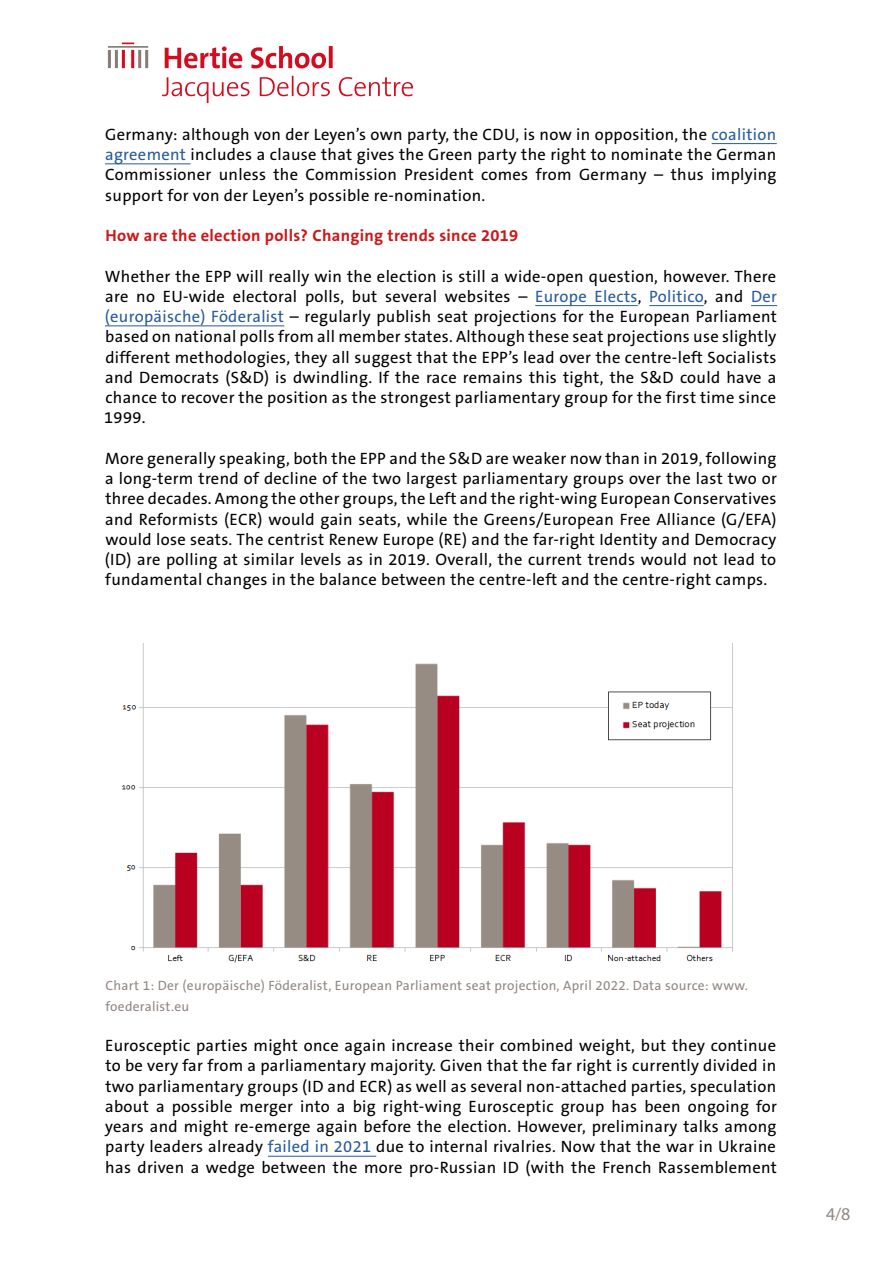
<style>
.page{position:relative;width:893px;height:1263px;background:#fff}
.page>*{position:absolute;margin:0;border:0;box-sizing:border-box;transform-origin:0 0}
.t1{font:18px "Myriad Pro";color:#928782}
.t2{font:16.5px/20.2px "The Sans B W5 Plain";letter-spacing:.02em;color:#000;text-align:justify}
.t3{font:700 16.5px "The Sans B W7";letter-spacing:.02em;color:#cd1719}
.t4{font:13.5px/20.2px "The Sans B W5 Plain";letter-spacing:.02em;color:#928782}
.s1{color:#275b9b}
</style>
<div class="page">
<hr style="left:115px;top:50px;width:3px;height:18px;background:#887c77">
<hr style="left:108px;top:50px;width:3px;height:18px;background:#887c77">
<hr style="left:108px;top:46px;width:40px;height:2px;background:#887c77">
<svg style="left:122px;top:43px;width:291px;height:60px"></svg>
<hr style="left:712px;top:143px;width:65px;height:1px;background:#275b9b">
<hr style="left:105px;top:163px;width:86px;height:1px;background:#275b9b">
<hr style="left:535px;top:305px;width:103px;height:1px;background:#275b9b">
<hr style="left:649px;top:305px;width:55px;height:1px;background:#275b9b">
<svg style="left:751px;top:305px;width:26px;height:1px"></svg>
<hr style="left:105px;top:325px;width:179px;height:1px;background:#275b9b">
<hr style="left:268px;top:1156px;width:108px;height:1px;background:#275b9b">
<img style="left:121px;top:643px;width:612px;height:320px">
<p class="t2" style="left:105px;top:124px;width:673px">Germany: although von der Leyen’s own party, the CDU, is now in opposition, the <span class="s1">coalition agreement</span> includes a clause that gives the Green party the right to nominate the German Commissioner unless the Commission President comes from Germany – thus implying support for von der Leyen’s possible re-nomination.</p>
<p class="t3" style="left:106px;top:225px;width:414px">How are the election polls? Changing trends since 2019</p>
<p class="t2" style="left:104px;top:266px;width:674px">Whether the EPP will really win the election is still a wide-open question, however. There are no EU-wide electoral polls, but several websites – <span class="s1">Europe Elects</span>, <span class="s1">Politico</span>, and <span class="s1">Der (europäische) Föderalist</span> – regularly publish seat projections for the European Parliament based on national polls from all member states. Although these seat projections use slightly different methodologies, they all suggest that the EPP’s lead over the centre-left Socialists and Democrats (S&amp;D) is dwindling. If the race remains this tight, the S&amp;D could have a chance to recover the position as the strongest parliamentary group for the first time since 1999.</p>
<p class="t2" style="left:105px;top:448px;width:674px">More generally speaking, both the EPP and the S&amp;D are weaker now than in 2019, following a long-term trend of decline of the two largest parliamentary groups over the last two or three decades. Among the other groups, the Left and the right-wing European Conservatives and Reformists (ECR) would gain seats, while the Greens/European Free Alliance (G/EFA) would lose seats. The centrist Renew Europe (RE) and the far-right Identity and Democracy (ID) are polling at similar levels as in 2019. Overall, the current trends would not lead to fundamental changes in the balance between the centre-left and the centre-right camps.</p>
<p class="t4" style="left:105px;top:976px;width:644px">Chart 1: Der (europäische) Föderalist, European Parliament seat projection, April 2022. Data source: www. foederalist.eu</p>
<p class="t2" style="left:105px;top:1035px;width:673px">Eurosceptic parties might once again increase their combined weight, but they continue to be very far from a parliamentary majority. Given that the far right is currently divided in two parliamentary groups (ID and ECR) as well as several non-attached parties, speculation about a possible merger into a big right-wing Eurosceptic group has been ongoing for years and might re-emerge again before the election. However, preliminary talks among party leaders already <span class="s1">failed in 2021</span> due to internal rivalries. Now that the war in Ukraine has driven a wedge between the more pro-Russian ID (with the French Rassemblement</p>
<p class="t1" style="left:826px;top:1203px;width:26px">4/8</p>
</div>
